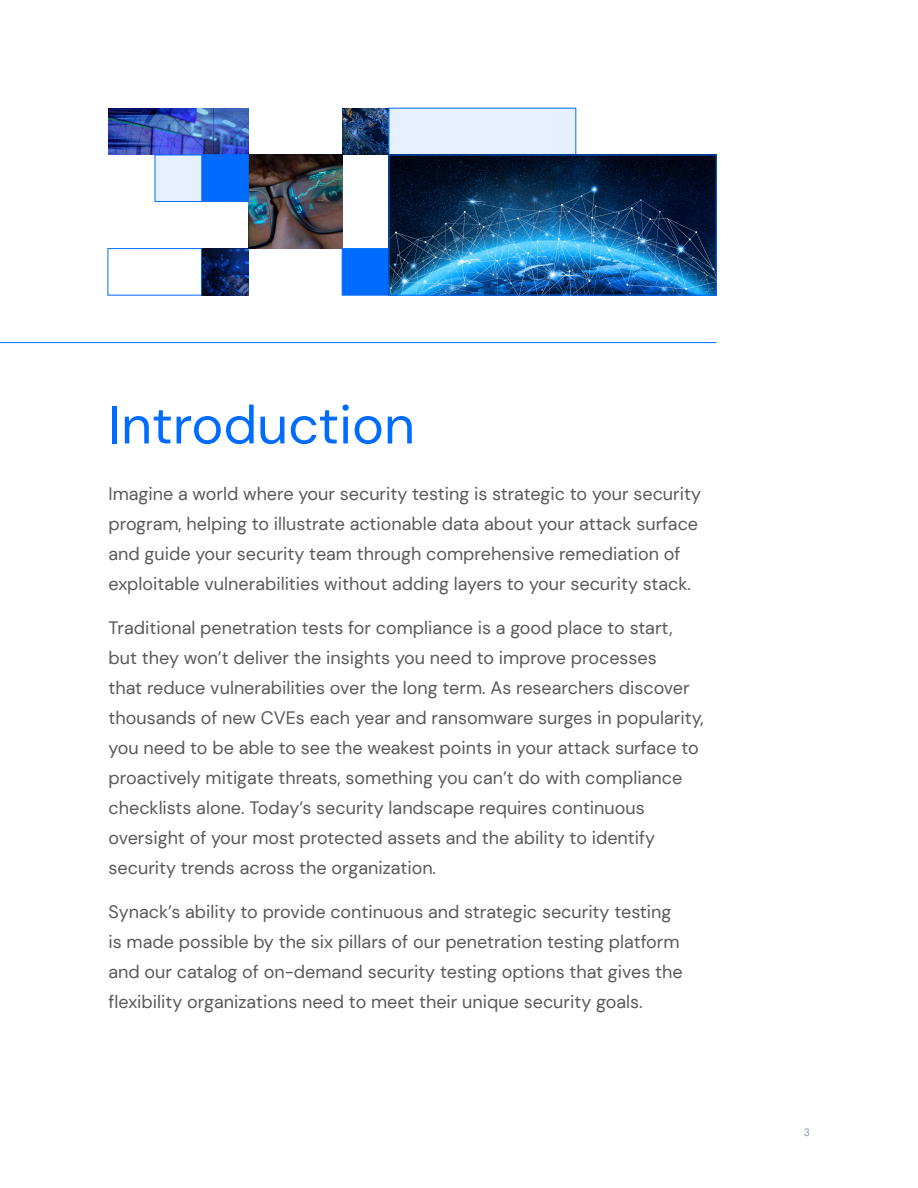
<style>
.page{position:relative;width:918px;height:1188px;background:#fff}
.page>*{position:absolute;margin:0;border:0;box-sizing:border-box;transform-origin:0 0}
.t1{font:54px "DM Sans";color:#006bff}
.t2{font:18px/30px "DM Sans";color:#58595b}
.t3{font:10.5px "DM Sans";color:#8793a4}
</style>
<div class="page">
<hr style="left:0;top:342px;width:716px;height:1px;background:#006bff">
<img style="left:108px;top:108px;width:140px;height:47px">
<img style="left:342px;top:108px;width:47px;height:47px">
<img style="left:202px;top:248px;width:46px;height:47px">
<div style="left:389px;top:108px;width:187px;height:47px;background:#e6f0ff"></div>
<div style="left:155px;top:155px;width:93px;height:47px;background:#e6f0ff;border:1px solid #006bff"></div>
<img style="left:248px;top:155px;width:94px;height:93px">
<div style="left:108px;top:248px;width:94px;height:47px;border:1px solid #006bff"></div>
<div style="left:342px;top:248px;width:47px;height:47px;background:#006bff;border:1px solid #006bff"></div>
<div style="left:202px;top:155px;width:46px;height:47px;background:#006bff"></div>
<img style="left:391px;top:157px;width:323px;height:136px">
<h1 class="t1" style="left:109px;top:391px;width:308px">Introduction</h1>
<p class="t2" style="left:109px;top:479px;width:594px">Imagine a world where your security testing is strategic to your security program, helping to illustrate actionable data about your attack surface and guide your security team through comprehensive remediation of exploitable vulnerabilities without adding layers to your security stack.</p>
<p class="t2" style="left:109px;top:613px;width:597px">Traditional penetration tests for compliance is a good place to start, but they won’t deliver the insights you need to improve processes<br>that reduce vulnerabilities over the long term. As researchers discover thousands of new CVEs each year and ransomware surges in popularity, you need to be able to see the weakest points in your attack surface to proactively mitigate threats, something you can’t do with compliance checklists alone. Today’s security landscape requires continuous oversight of your most protected assets and the ability to identify security trends across the organization.</p>
<p class="t2" style="left:109px;top:896px;width:576px">Synack’s ability to provide continuous and strategic security testing is made possible by the six pillars of our penetration testing platform and our catalog of on-demand security testing options that gives the flexibility organizations need to meet their unique security goals.</p>
<p class="t3" style="left:804px;top:1126px;width:8px">3</p>
</div>
